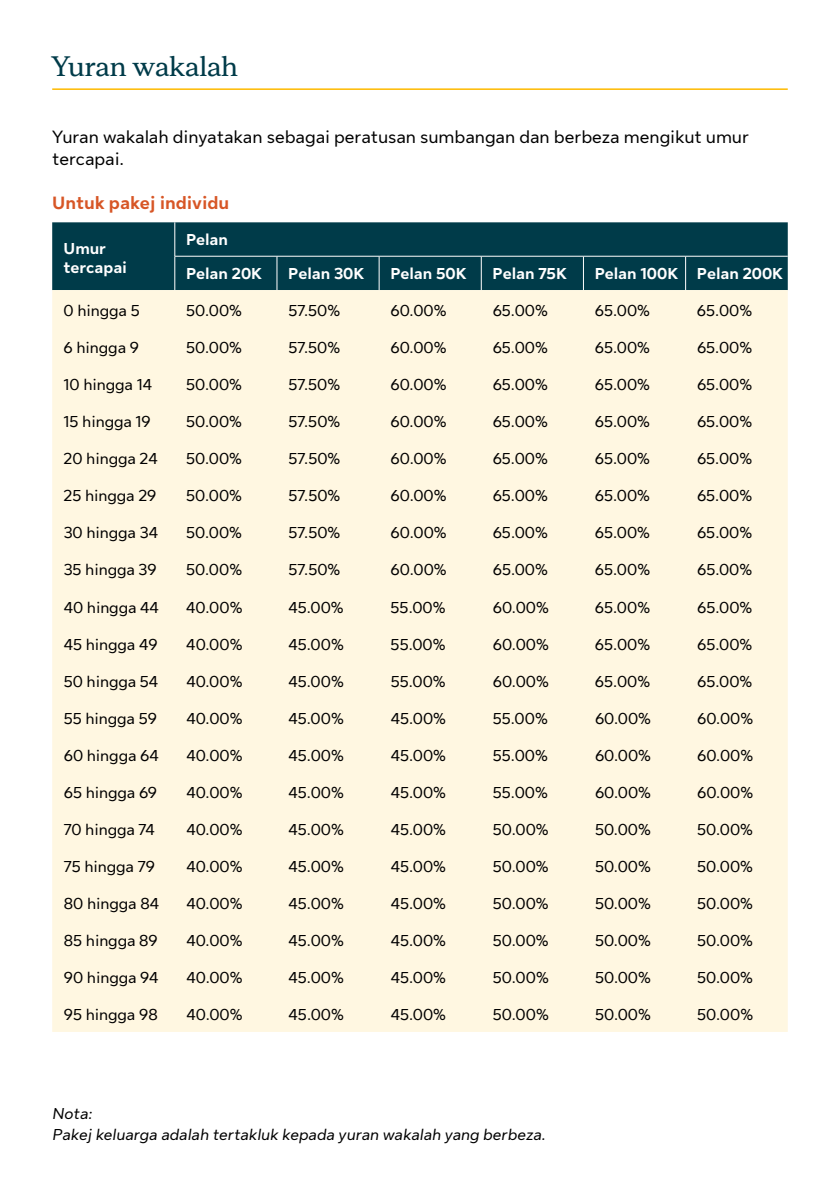
<style>
.page{position:relative;width:840px;height:1191px;background:#fff}
.page>*{position:absolute;margin:0;border:0;box-sizing:border-box;transform-origin:0 0}
.t1{font:700 28px "Sun Life New Display";color:#003b49}
.t2{font:18px/22px "Sun Life New Text";color:#000}
.t3{font:700 18px "Sun Life New Text";color:#d75626}
.t4{font:16px "Sun Life New Text";color:#000}
.t5{font:700 16px/19.2px "Sun Life New Text";color:#fff}
.t6{font:italic 16px/20.8px "Sun Life New Text";color:#000}
</style>
<div class="page">
<hr style="left:52px;top:88px;width:735px;height:2px;background:#febe10">
<div style="left:52px;top:222px;width:735px;height:68px;background:#003b49"></div>
<div style="left:52px;top:290px;width:735px;height:742px;background:#fff7e1"></div>
<hr style="left:174px;top:222px;width:1px;height:34px;background:#fff">
<hr style="left:174px;top:256px;width:103px;height:1px;background:#fff">
<hr style="left:174px;top:256px;width:1px;height:34px;background:#fff">
<hr style="left:277px;top:256px;width:102px;height:1px;background:#fff">
<hr style="left:276px;top:256px;width:1px;height:34px;background:#fff">
<hr style="left:379px;top:256px;width:102px;height:1px;background:#fff">
<hr style="left:378px;top:256px;width:1px;height:34px;background:#fff">
<hr style="left:481px;top:256px;width:102px;height:1px;background:#fff">
<hr style="left:480px;top:256px;width:1px;height:34px;background:#fff">
<hr style="left:583px;top:256px;width:102px;height:1px;background:#fff">
<hr style="left:582px;top:256px;width:1px;height:34px;background:#fff">
<hr style="left:685px;top:256px;width:102px;height:1px;background:#fff">
<hr style="left:685px;top:256px;width:1px;height:34px;background:#fff">
<h1 class="t1" style="left:52px;top:48px;width:187px">Yuran wakalah</h1>
<p class="t2" style="left:52px;top:124px;width:698px">Yuran wakalah dinyatakan sebagai peratusan sumbangan dan berbeza mengikut umur tercapai.</p>
<p class="t3" style="left:52px;top:190px;width:178px">Untuk pakej individu</p>
<p class="t5" style="left:63px;top:238px;width:65px">Umur tercapai</p>
<p class="t5" style="left:186px;top:221px;width:77px;line-height:33.8px">Pelan<br>Pelan 20K</p>
<p class="t5" style="left:288px;top:263px;width:77px">Pelan 30K</p>
<p class="t5" style="left:390px;top:263px;width:78px">Pelan 50K</p>
<p class="t5" style="left:492px;top:263px;width:76px">Pelan 75K</p>
<p class="t5" style="left:594px;top:263px;width:190px">Pelan 100K Pelan 200K</p>
<p class="t4" style="left:64px;top:299px;width:78px">0 hingga 5</p>
<p class="t4" style="left:186px;top:299px;width:57px">50.00%</p>
<p class="t4" style="left:288px;top:299px;width:53px">57.50%</p>
<p class="t4" style="left:390px;top:299px;width:57px">60.00%</p>
<p class="t4" style="left:492px;top:299px;width:57px">65.00%</p>
<p class="t4" style="left:594px;top:299px;width:57px">65.00%</p>
<p class="t4" style="left:696px;top:299px;width:57px">65.00%</p>
<p class="t4" style="left:64px;top:336px;width:77px">6 hingga 9</p>
<p class="t4" style="left:186px;top:336px;width:57px">50.00%</p>
<p class="t4" style="left:288px;top:336px;width:53px">57.50%</p>
<p class="t4" style="left:390px;top:336px;width:57px">60.00%</p>
<p class="t4" style="left:492px;top:336px;width:57px">65.00%</p>
<p class="t4" style="left:594px;top:336px;width:57px">65.00%</p>
<p class="t4" style="left:696px;top:336px;width:57px">65.00%</p>
<p class="t4" style="left:64px;top:373px;width:90px">10 hingga 14</p>
<p class="t4" style="left:186px;top:373px;width:57px">50.00%</p>
<p class="t4" style="left:288px;top:373px;width:53px">57.50%</p>
<p class="t4" style="left:390px;top:373px;width:57px">60.00%</p>
<p class="t4" style="left:492px;top:373px;width:57px">65.00%</p>
<p class="t4" style="left:594px;top:373px;width:57px">65.00%</p>
<p class="t4" style="left:696px;top:373px;width:57px">65.00%</p>
<p class="t4" style="left:64px;top:410px;width:89px">15 hingga 19</p>
<p class="t4" style="left:186px;top:410px;width:57px">50.00%</p>
<p class="t4" style="left:288px;top:410px;width:53px">57.50%</p>
<p class="t4" style="left:390px;top:410px;width:57px">60.00%</p>
<p class="t4" style="left:492px;top:410px;width:57px">65.00%</p>
<p class="t4" style="left:594px;top:410px;width:57px">65.00%</p>
<p class="t4" style="left:696px;top:410px;width:57px">65.00%</p>
<p class="t4" style="left:64px;top:447px;width:95px">20 hingga 24</p>
<p class="t4" style="left:186px;top:447px;width:57px">50.00%</p>
<p class="t4" style="left:288px;top:447px;width:53px">57.50%</p>
<p class="t4" style="left:390px;top:447px;width:57px">60.00%</p>
<p class="t4" style="left:492px;top:447px;width:57px">65.00%</p>
<p class="t4" style="left:594px;top:447px;width:57px">65.00%</p>
<p class="t4" style="left:696px;top:447px;width:57px">65.00%</p>
<p class="t4" style="left:64px;top:485px;width:94px">25 hingga 29</p>
<p class="t4" style="left:186px;top:485px;width:57px">50.00%</p>
<p class="t4" style="left:288px;top:485px;width:53px">57.50%</p>
<p class="t4" style="left:390px;top:485px;width:57px">60.00%</p>
<p class="t4" style="left:492px;top:485px;width:57px">65.00%</p>
<p class="t4" style="left:594px;top:485px;width:57px">65.00%</p>
<p class="t4" style="left:696px;top:485px;width:57px">65.00%</p>
<p class="t4" style="left:64px;top:522px;width:96px">30 hingga 34</p>
<p class="t4" style="left:186px;top:522px;width:57px">50.00%</p>
<p class="t4" style="left:288px;top:522px;width:53px">57.50%</p>
<p class="t4" style="left:390px;top:522px;width:57px">60.00%</p>
<p class="t4" style="left:492px;top:522px;width:57px">65.00%</p>
<p class="t4" style="left:594px;top:522px;width:57px">65.00%</p>
<p class="t4" style="left:696px;top:522px;width:57px">65.00%</p>
<p class="t4" style="left:64px;top:559px;width:94px">35 hingga 39</p>
<p class="t4" style="left:186px;top:559px;width:57px">50.00%</p>
<p class="t4" style="left:288px;top:559px;width:53px">57.50%</p>
<p class="t4" style="left:390px;top:559px;width:57px">60.00%</p>
<p class="t4" style="left:492px;top:559px;width:57px">65.00%</p>
<p class="t4" style="left:594px;top:559px;width:57px">65.00%</p>
<p class="t4" style="left:696px;top:559px;width:57px">65.00%</p>
<p class="t4" style="left:64px;top:596px;width:97px">40 hingga 44</p>
<p class="t4" style="left:186px;top:596px;width:58px">40.00%</p>
<p class="t4" style="left:288px;top:596px;width:57px">45.00%</p>
<p class="t4" style="left:390px;top:596px;width:56px">55.00%</p>
<p class="t4" style="left:492px;top:596px;width:57px">60.00%</p>
<p class="t4" style="left:594px;top:596px;width:57px">65.00%</p>
<p class="t4" style="left:696px;top:596px;width:57px">65.00%</p>
<p class="t4" style="left:64px;top:633px;width:95px">45 hingga 49</p>
<p class="t4" style="left:186px;top:633px;width:58px">40.00%</p>
<p class="t4" style="left:288px;top:633px;width:57px">45.00%</p>
<p class="t4" style="left:390px;top:633px;width:56px">55.00%</p>
<p class="t4" style="left:492px;top:633px;width:57px">60.00%</p>
<p class="t4" style="left:594px;top:633px;width:57px">65.00%</p>
<p class="t4" style="left:696px;top:633px;width:57px">65.00%</p>
<p class="t4" style="left:64px;top:670px;width:96px">50 hingga 54</p>
<p class="t4" style="left:186px;top:670px;width:58px">40.00%</p>
<p class="t4" style="left:288px;top:670px;width:57px">45.00%</p>
<p class="t4" style="left:390px;top:670px;width:56px">55.00%</p>
<p class="t4" style="left:492px;top:670px;width:57px">60.00%</p>
<p class="t4" style="left:594px;top:670px;width:57px">65.00%</p>
<p class="t4" style="left:696px;top:670px;width:57px">65.00%</p>
<p class="t4" style="left:64px;top:707px;width:95px">55 hingga 59</p>
<p class="t4" style="left:186px;top:707px;width:58px">40.00%</p>
<p class="t4" style="left:288px;top:707px;width:57px">45.00%</p>
<p class="t4" style="left:390px;top:707px;width:57px">45.00%</p>
<p class="t4" style="left:492px;top:707px;width:56px">55.00%</p>
<p class="t4" style="left:594px;top:707px;width:57px">60.00%</p>
<p class="t4" style="left:696px;top:707px;width:57px">60.00%</p>
<p class="t4" style="left:64px;top:744px;width:96px">60 hingga 64</p>
<p class="t4" style="left:186px;top:744px;width:58px">40.00%</p>
<p class="t4" style="left:288px;top:744px;width:57px">45.00%</p>
<p class="t4" style="left:390px;top:744px;width:57px">45.00%</p>
<p class="t4" style="left:492px;top:744px;width:56px">55.00%</p>
<p class="t4" style="left:594px;top:744px;width:57px">60.00%</p>
<p class="t4" style="left:696px;top:744px;width:57px">60.00%</p>
<p class="t4" style="left:64px;top:781px;width:95px">65 hingga 69</p>
<p class="t4" style="left:186px;top:781px;width:58px">40.00%</p>
<p class="t4" style="left:288px;top:781px;width:57px">45.00%</p>
<p class="t4" style="left:390px;top:781px;width:57px">45.00%</p>
<p class="t4" style="left:492px;top:781px;width:56px">55.00%</p>
<p class="t4" style="left:594px;top:781px;width:57px">60.00%</p>
<p class="t4" style="left:696px;top:781px;width:57px">60.00%</p>
<p class="t4" style="left:64px;top:818px;width:92px">70 hingga 74</p>
<p class="t4" style="left:186px;top:818px;width:58px">40.00%</p>
<p class="t4" style="left:288px;top:818px;width:57px">45.00%</p>
<p class="t4" style="left:390px;top:818px;width:57px">45.00%</p>
<p class="t4" style="left:492px;top:818px;width:57px">50.00%</p>
<p class="t4" style="left:594px;top:818px;width:57px">50.00%</p>
<p class="t4" style="left:696px;top:818px;width:57px">50.00%</p>
<p class="t4" style="left:64px;top:855px;width:92px">75 hingga 79</p>
<p class="t4" style="left:186px;top:855px;width:58px">40.00%</p>
<p class="t4" style="left:288px;top:855px;width:57px">45.00%</p>
<p class="t4" style="left:390px;top:855px;width:57px">45.00%</p>
<p class="t4" style="left:492px;top:855px;width:57px">50.00%</p>
<p class="t4" style="left:594px;top:855px;width:57px">50.00%</p>
<p class="t4" style="left:696px;top:855px;width:57px">50.00%</p>
<p class="t4" style="left:64px;top:892px;width:97px">80 hingga 84</p>
<p class="t4" style="left:186px;top:892px;width:58px">40.00%</p>
<p class="t4" style="left:288px;top:892px;width:57px">45.00%</p>
<p class="t4" style="left:390px;top:892px;width:57px">45.00%</p>
<p class="t4" style="left:492px;top:892px;width:57px">50.00%</p>
<p class="t4" style="left:594px;top:892px;width:57px">50.00%</p>
<p class="t4" style="left:696px;top:892px;width:57px">50.00%</p>
<p class="t4" style="left:64px;top:929px;width:95px">85 hingga 89</p>
<p class="t4" style="left:186px;top:929px;width:58px">40.00%</p>
<p class="t4" style="left:288px;top:929px;width:57px">45.00%</p>
<p class="t4" style="left:390px;top:929px;width:57px">45.00%</p>
<p class="t4" style="left:492px;top:929px;width:57px">50.00%</p>
<p class="t4" style="left:594px;top:929px;width:57px">50.00%</p>
<p class="t4" style="left:696px;top:929px;width:57px">50.00%</p>
<p class="t4" style="left:64px;top:966px;width:96px">90 hingga 94</p>
<p class="t4" style="left:186px;top:966px;width:58px">40.00%</p>
<p class="t4" style="left:288px;top:966px;width:57px">45.00%</p>
<p class="t4" style="left:390px;top:966px;width:57px">45.00%</p>
<p class="t4" style="left:492px;top:966px;width:57px">50.00%</p>
<p class="t4" style="left:594px;top:966px;width:57px">50.00%</p>
<p class="t4" style="left:697px;top:966px;width:57px">50.00%</p>
<p class="t4" style="left:64px;top:1004px;width:95px">95 hingga 98</p>
<p class="t4" style="left:186px;top:1004px;width:58px">40.00%</p>
<p class="t4" style="left:288px;top:1004px;width:57px">45.00%</p>
<p class="t4" style="left:390px;top:1004px;width:57px">45.00%</p>
<p class="t4" style="left:492px;top:1004px;width:57px">50.00%</p>
<p class="t4" style="left:594px;top:1004px;width:57px">50.00%</p>
<p class="t4" style="left:697px;top:1004px;width:57px">50.00%</p>
<p class="t6" style="left:52px;top:1102px;width:494px">Nota:<br>Pakej keluarga adalah tertakluk kepada yuran wakalah yang berbeza.</p>
</div>
